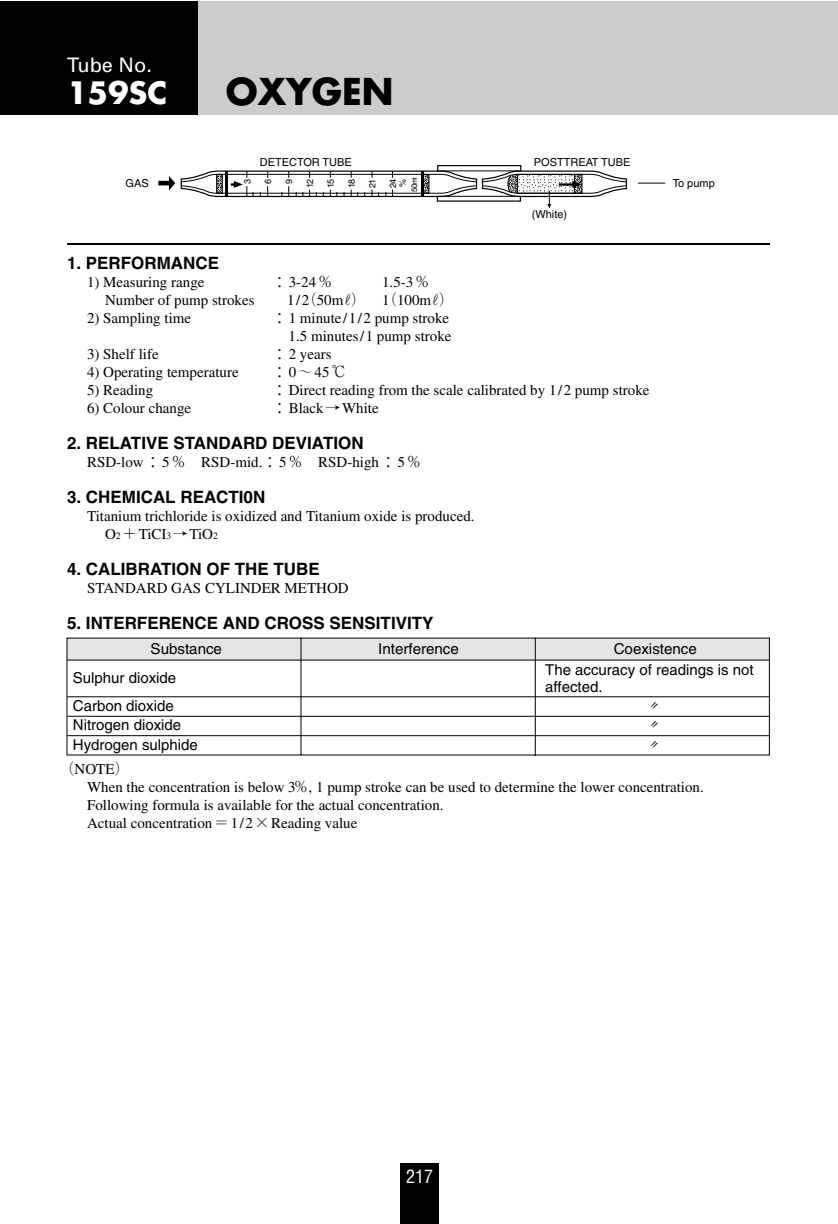
<style>
.page{position:relative;width:838px;height:1224px;background:#fff}
.page>*{position:absolute;margin:0;border:0;box-sizing:border-box;transform-origin:0 0}
.t1{font:700 36px "Futura";color:#000}
.t2{font:700 30px "Futura";color:#fff}
.t3{font:20px "Univers";color:#fff}
.t4{font:condensed 18px "Helvetica";color:#fff}
.t5{font:700 17px "Helvetica";color:#000}
.t6{font:15px/18px "Times";color:#000}
.t7{font:15px/17px "Helvetica";color:#000}
.t8{font:300 15px "Ryumin";color:#000}
.t9{font:500 15px "Gothic BBB";color:#000}
.t10{font:11px "Helvetica";color:#000}
.t11{font:9px/9.6px "Helvetica";letter-spacing:-.05em;color:#000}
.t12{font:8px "Helvetica";color:#000}
.t13{font:7px "Helvetica";color:#000}
.s1{font-family:"Ryumin";font-weight:300}
.s2{font-family:"Times";font-weight:400}
.s3{font-size:9.8px}
</style>
<div class="page">
<div style="left:0;top:1px;width:838px;height:114px;background:#ccc"></div>
<div style="left:0;top:1px;width:197px;height:114px;background:#000"></div>
<div style="left:400px;top:1163px;width:39px;height:61px;background:#000"></div>
<div style="left:437px;top:165px;width:84px;height:6px;border:1px solid #000"></div>
<svg style="left:638px;top:183px;width:27px;height:1px"></svg>
<svg style="left:158px;top:170px;width:470px;height:38px"></svg>
<hr style="left:67px;top:243px;width:703px;height:2px;background:#000">
<svg style="left:66px;top:637px;width:704px;height:119px"></svg>
<h3 class="t3" style="left:67px;top:58px;width:86px">Tube No.</h3>
<h2 class="t2" style="left:67px;top:79px;width:102px">159SC</h2>
<h1 class="t1" style="left:226px;top:75px;width:169px">OXYGEN</h1>
<p class="t10" style="left:260px;top:158px;width:93px">DETECTOR TUBE</p>
<p class="t10" style="left:534px;top:158px;width:98px">POSTTREAT TUBE</p>
<p class="t10" style="left:126px;top:179px;width:25px">GAS</p>
<p class="t13" style="left:412px;top:184px;width:9px;rotate:-90deg">ml</p>
<p class="t10" style="left:673px;top:179px;width:44px">To pump</p>
<p class="t10" style="left:532px;top:210px;width:37px">(White)</p>
<p class="t11" style="left:243px;top:184px;width:7px;rotate:-90deg">3</p>
<p class="t11" style="left:264px;top:184px;width:7px;rotate:-90deg">6</p>
<p class="t11" style="left:285px;top:184px;width:7px;rotate:-90deg">9</p>
<p class="t11" style="left:306px;top:188px;width:11px;rotate:-90deg">12</p>
<p class="t11" style="left:327px;top:188px;width:11px;rotate:-90deg">15</p>
<p class="t11" style="left:348px;top:188px;width:11px;rotate:-90deg">18</p>
<p class="t11" style="left:369px;top:188px;width:11px;rotate:-90deg">21</p>
<p class="t11" style="left:389px;top:188px;width:11px;rotate:-90deg">24 %</p>
<p class="t12" style="left:411px;top:192px;width:10px;rotate:-90deg">50</p>
<p class="t5" style="left:67px;top:257px;width:154px">1. PERFORMANCE</p>
<p class="t6" style="left:87px;top:274px;width:119px">1) Measuring range</p>
<p class="t6" style="left:272px;top:274px;width:62px"><span class="s1">：</span>3-24<span class="s1">％</span></p>
<p class="t6" style="left:382px;top:274px;width:49px">1.5-3<span class="s1">％</span></p>
<p class="t6" style="left:105px;top:292px;width:151px">Number of pump strokes</p>
<p class="t6" style="left:287px;top:292px;width:168px">1/2<span class="s1">（</span>50m <span class="s1">）</span> 1<span class="s1">（</span>100m <span class="s1">）</span></p>
<p class="t6" style="left:87px;top:310px;width:106px">2) Sampling time</p>
<p class="t6" style="left:272px;top:310px;width:181px;text-align:right"><span class="s1">：</span>1 minute/1/2 pump stroke<br>1.5 minutes/1 pump stroke</p>
<p class="t6" style="left:87px;top:346px;width:73px">3) Shelf life</p>
<p class="t6" style="left:272px;top:346px;width:61px"><span class="s1">：</span>2 years</p>
<p class="t6" style="left:87px;top:364px;width:153px">4) Operating temperature</p>
<p class="t8" style="left:272px;top:366px;width:76px">：<span class="s2">0</span>～<span class="s2">45</span>℃</p>
<p class="t6" style="left:87px;top:382px;width:68px">5) Reading</p>
<p class="t6" style="left:272px;top:382px;width:379px"><span class="s1">：</span>Direct reading from the scale calibrated by 1/2 pump stroke</p>
<p class="t6" style="left:87px;top:400px;width:106px">6) Colour change</p>
<p class="t6" style="left:272px;top:400px;width:108px"><span class="s1">：</span>Black<span class="s1">→</span>White</p>
<p class="t5" style="left:67px;top:437px;width:298px">2. RELATIVE STANDARD DEVIATION</p>
<p class="t6" style="left:87px;top:454px;width:336px">RSD-low<span class="s1">：</span>5<span class="s1">％　</span>RSD-mid.<span class="s1">：</span>5<span class="s1">％　</span>RSD-high<span class="s1">：</span>5<span class="s1">％</span></p>
<p class="t5" style="left:67px;top:491px;width:200px">3. CHEMICAL REACTI0N</p>
<p class="t6" style="left:105px;top:508px;width:371px;text-indent:-18px">Titanium trichloride is oxidized and Titanium oxide is produced.<br>O<span class="s3">2</span><span class="s1">＋</span>TiCI<span class="s3">3</span><span class="s1">→</span>TiO<span class="s3">2</span></p>
<p class="t5" style="left:67px;top:563px;width:254px">4. CALIBRATION OF THE TUBE</p>
<p class="t6" style="left:87px;top:580px;width:263px">STANDARD GAS CYLINDER METHOD</p>
<p class="t5" style="left:67px;top:617px;width:368px">5. INTERFERENCE AND CROSS SENSITIVITY</p>
<p class="t7" style="left:151px;top:642px;width:73px">Substance</p>
<p class="t7" style="left:378px;top:642px;width:82px">Interference</p>
<p class="t7" style="left:614px;top:642px;width:85px">Coexistence</p>
<p class="t7" style="left:73px;top:670px;width:105px">Sulphur dioxide</p>
<p class="t7" style="left:545px;top:662px;width:210px">The accuracy of readings is not affected.</p>
<p class="t7" style="left:73px;top:699px;width:102px">Carbon dioxide</p>
<p class="t9" style="left:647px;top:700px;width:16px">〃</p>
<p class="t7" style="left:73px;top:718px;width:110px">Nitrogen dioxide</p>
<p class="t9" style="left:647px;top:719px;width:16px">〃</p>
<p class="t7" style="left:73px;top:738px;width:127px">Hydrogen sulphide</p>
<p class="t9" style="left:647px;top:739px;width:16px">〃</p>
<p class="t6" style="left:87px;top:762px;width:618px;text-indent:-27px"><span class="s1">（</span>NOTE<span class="s1">）<br></span>When the concentration is below 3<span class="s1">％</span>, 1 pump stroke can be used to determine the lower concentration.<br>Following formula is available for the actual concentration.<br>Actual concentration<span class="s1">＝</span>1/2<span class="s1">×</span>Reading value</p>
<p class="t4" style="left:406px;top:1169px;width:28px">217</p>
</div>
